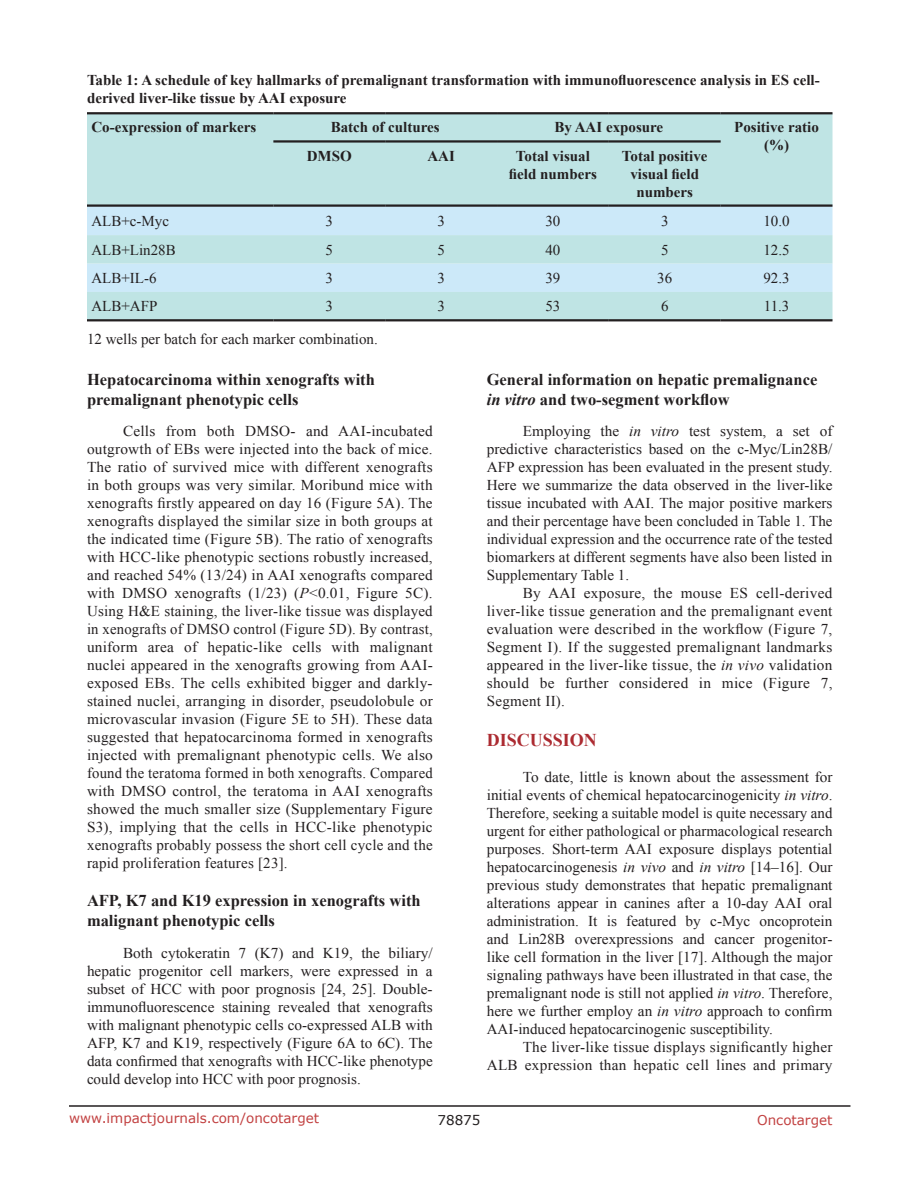
<style>
.page{position:relative;width:918px;height:1188px;background:#fff}
.page>*{position:absolute;margin:0;border:0;box-sizing:border-box;transform-origin:0 0}
.Heading{font:700 18px "Times New Roman";color:#ac2b31}
.SubHeading{font:700 16.5px/19.8px "Times New Roman";color:#231f20}
.BodyText{font:15px/18px "Times New Roman";letter-spacing:.015em;color:#231f20;text-align:justify}
.Table_head{font:700 15px/18px "Times New Roman";color:#231f20}
.Table_head_centre{font:700 15px/18px "Times New Roman";color:#231f20;text-align:center}
.TableText1{font:15px "Times New Roman";color:#231f20}
.TableText1_Center{font:15px "Times New Roman";color:#231f20}
.t1{font:13.5px "Verdana";color:#c24141}
.t2{font:13.5px "Verdana";color:#231f20}
.s1{font-style:italic}
</style>
<div class="page">
<hr style="left:69px;top:1105px;width:781px;height:2px;background:#231f20">
<div style="left:87px;top:114px;width:745px;height:90px;background:#bfe4e4"></div>
<div style="left:87px;top:207px;width:745px;height:28px;background:#cce9f9"></div>
<svg style="left:87px;top:235px;width:745px;height:84px;background:#c3e5eb"></svg>
<hr style="left:87px;top:112px;width:186px;height:2px;background:#231f20">
<hr style="left:273px;top:112px;width:112px;height:2px;background:#231f20">
<hr style="left:385px;top:112px;width:112px;height:2px;background:#231f20">
<hr style="left:497px;top:112px;width:112px;height:2px;background:#231f20">
<hr style="left:609px;top:112px;width:112px;height:2px;background:#231f20">
<hr style="left:721px;top:112px;width:112px;height:2px;background:#231f20">
<hr style="left:273px;top:140px;width:112px;height:3px;background:#231f20">
<hr style="left:385px;top:140px;width:112px;height:3px;background:#231f20">
<hr style="left:497px;top:140px;width:112px;height:3px;background:#231f20">
<hr style="left:609px;top:140px;width:112px;height:3px;background:#231f20">
<hr style="left:87px;top:204px;width:186px;height:3px;background:#231f20">
<hr style="left:273px;top:204px;width:112px;height:3px;background:#231f20">
<hr style="left:385px;top:204px;width:112px;height:3px;background:#231f20">
<hr style="left:497px;top:204px;width:112px;height:3px;background:#231f20">
<hr style="left:609px;top:204px;width:112px;height:3px;background:#231f20">
<hr style="left:721px;top:204px;width:112px;height:3px;background:#231f20">
<hr style="left:87px;top:319px;width:186px;height:2px;background:#231f20">
<hr style="left:273px;top:319px;width:112px;height:2px;background:#231f20">
<hr style="left:385px;top:319px;width:112px;height:2px;background:#231f20">
<hr style="left:497px;top:319px;width:112px;height:2px;background:#231f20">
<hr style="left:609px;top:319px;width:112px;height:2px;background:#231f20">
<hr style="left:721px;top:319px;width:112px;height:2px;background:#231f20">
<p class="Table_head" style="left:87px;top:71px;width:734px">Table 1: A schedule of key hallmarks of premalignant transformation with immunofluorescence analysis in ES cell&shy;derived liver-like tissue by AAI exposure</p>
<p class="Table_head_centre" style="left:92px;top:118px;width:166px">Co-expression of markers</p>
<p class="Table_head_centre" style="left:331px;top:118px;width:110px">Batch of cultures</p>
<p class="Table_head_centre" style="left:554px;top:118px;width:110px">By AAI exposure</p>
<p class="Table_head_centre" style="left:734px;top:118px;width:86px">Positive ratio (%)</p>
<p class="Table_head_centre" style="left:307px;top:146px;width:46px">DMSO</p>
<p class="Table_head_centre" style="left:427px;top:146px;width:29px">AAI</p>
<p class="Table_head_centre" style="left:509px;top:146px;width:89px">Total visual field numbers</p>
<p class="Table_head_centre" style="left:622px;top:146px;width:87px">Total positive visual field numbers</p>
<p class="TableText1" style="left:92px;top:211px;width:79px">ALB+c-Myc</p>
<p class="TableText1_Center" style="left:326px;top:211px;width:9px">3</p>
<p class="TableText1_Center" style="left:437px;top:211px;width:9px">3</p>
<p class="TableText1_Center" style="left:545px;top:211px;width:16px">30</p>
<p class="TableText1_Center" style="left:661px;top:211px;width:9px">3</p>
<p class="TableText1_Center" style="left:763px;top:211px;width:28px">10.0</p>
<p class="TableText1" style="left:92px;top:239px;width:86px">ALB+Lin28B</p>
<p class="TableText1_Center" style="left:326px;top:239px;width:9px">5</p>
<p class="TableText1_Center" style="left:437px;top:239px;width:9px">5</p>
<p class="TableText1_Center" style="left:545px;top:239px;width:16px">40</p>
<p class="TableText1_Center" style="left:661px;top:239px;width:9px">5</p>
<p class="TableText1_Center" style="left:763px;top:239px;width:28px">12.5</p>
<p class="TableText1" style="left:92px;top:268px;width:67px">ALB+IL-6</p>
<p class="TableText1_Center" style="left:326px;top:268px;width:9px">3</p>
<p class="TableText1_Center" style="left:437px;top:268px;width:9px">3</p>
<p class="TableText1_Center" style="left:545px;top:268px;width:16px">39</p>
<p class="TableText1_Center" style="left:657px;top:268px;width:16px">36</p>
<p class="TableText1_Center" style="left:763px;top:268px;width:28px">92.3</p>
<p class="TableText1" style="left:92px;top:296px;width:67px">ALB+AFP</p>
<p class="TableText1" style="left:326px;top:296px;width:9px">3</p>
<p class="TableText1" style="left:437px;top:296px;width:9px">3</p>
<p class="TableText1" style="left:545px;top:296px;width:16px">53</p>
<p class="TableText1" style="left:661px;top:296px;width:9px">6</p>
<p class="TableText1" style="left:764px;top:296px;width:27px">11.3</p>
<p class="TableText1" style="left:87px;top:329px;width:292px">12 wells per batch for each marker combination.</p>
<p class="SubHeading" style="left:87px;top:369px;width:289px">Hepatocarcinoma within xenografts with premalignant phenotypic cells</p>
<p class="BodyText" style="left:87px;top:422px;width:347px;text-indent:36px">Cells from both DMSO- and AAI-incubated outgrowth of EBs were injected into the back of mice.<br>The ratio of survived mice with different xenografts in both groups was very similar. Moribund mice with xenografts firstly appeared on day 16 (Figure 5A). The xenografts displayed the similar size in both groups at the indicated time (Figure 5B). The ratio of xenografts with HCC-like phenotypic sections robustly increased, and reached 54% (13/24) in AAI xenografts compared with DMSO xenografts (1/23) (<span class="s1">P</span>&lt;0.01, Figure 5C).<br>Using H&amp;E staining, the liver-like tissue was displayed in xenografts of DMSO control (Figure 5D). By contrast, uniform area of hepatic-like cells with malignant nuclei appeared in the xenografts growing from AAI&shy;exposed EBs. The cells exhibited bigger and darkly&shy;stained nuclei, arranging in disorder, pseudolobule or microvascular invasion (Figure 5E to 5H). These data suggested that hepatocarcinoma formed in xenografts injected with premalignant phenotypic cells. We also found the teratoma formed in both xenografts. Compared with DMSO control, the teratoma in AAI xenografts showed the much smaller size (Supplementary Figure S3), implying that the cells in HCC-like phenotypic xenografts probably possess the short cell cycle and the rapid proliferation features [23].</p>
<p class="SubHeading" style="left:87px;top:890px;width:335px">AFP, K7 and K19 expression in xenografts with malignant phenotypic cells</p>
<p class="BodyText" style="left:87px;top:943px;width:347px;text-indent:36px">Both cytokeratin 7 (K7) and K19, the biliary/ hepatic progenitor cell markers, were expressed in a subset of HCC with poor prognosis [24, 25]. Double&shy;immunofluorescence staining revealed that xenografts with malignant phenotypic cells co-expressed ALB with AFP, K7 and K19, respectively (Figure 6A to 6C). The data confirmed that xenografts with HCC-like phenotype could develop into HCC with poor prognosis.</p>
<p class="SubHeading" style="left:487px;top:369px;width:332px">General information on hepatic premalignance <span class="s1">in vitro</span> and two-segment workflow</p>
<p class="BodyText" style="left:487px;top:422px;width:347px;text-indent:36px">Employing the <span class="s1">in vitro</span> test system, a set of predictive characteristics based on the c-Myc/Lin28B/ AFP expression has been evaluated in the present study.<br>Here we summarize the data observed in the liver-like tissue incubated with AAI. The major positive markers and their percentage have been concluded in Table 1. The individual expression and the occurrence rate of the tested biomarkers at different segments have also been listed in Supplementary Table 1.</p>
<p class="BodyText" style="left:487px;top:584px;width:347px;text-indent:36px">By AAI exposure, the mouse ES cell-derived liver-like tissue generation and the premalignant event evaluation were described in the workflow (Figure 7, Segment I). If the suggested premalignant landmarks appeared in the liver-like tissue, the <span class="s1">in vivo</span> validation should be further considered in mice (Figure 7, Segment II).</p>
<p class="Heading" style="left:487px;top:728px;width:112px">DISCUSSION</p>
<p class="BodyText" style="left:487px;top:768px;width:347px;text-indent:36px">To date, little is known about the assessment for initial events of chemical hepatocarcinogenicity <span class="s1">in vitro</span>.<br>Therefore, seeking a suitable model is quite necessary and urgent for either pathological or pharmacological research purposes. Short-term AAI exposure displays potential hepatocarcinogenesis <span class="s1">in vivo</span> and <span class="s1">in vitro</span> [14–16]. Our previous study demonstrates that hepatic premalignant alterations appear in canines after a 10-day AAI oral administration. It is featured by c-Myc oncoprotein and Lin28B overexpressions and cancer progenitor&shy;like cell formation in the liver [17]. Although the major signaling pathways have been illustrated in that case, the premalignant node is still not applied <span class="s1">in vitro</span>. Therefore, here we further employ an <span class="s1">in vitro</span> approach to confirm AAI-induced hepatocarcinogenic susceptibility.</p>
<p class="BodyText" style="left:487px;top:1038px;width:347px;text-align:right">The liver-like tissue displays significantly higher<br>ALB expression than hepatic cell lines and primary</p>
<p class="t1" style="left:69px;top:1109px;width:252px">www.impactjournals.com/oncotarget</p>
<p class="t2" style="left:438px;top:1111px;width:44px">78875</p>
<p class="t1" style="left:757px;top:1111px;width:77px">Oncotarget</p>
</div>
